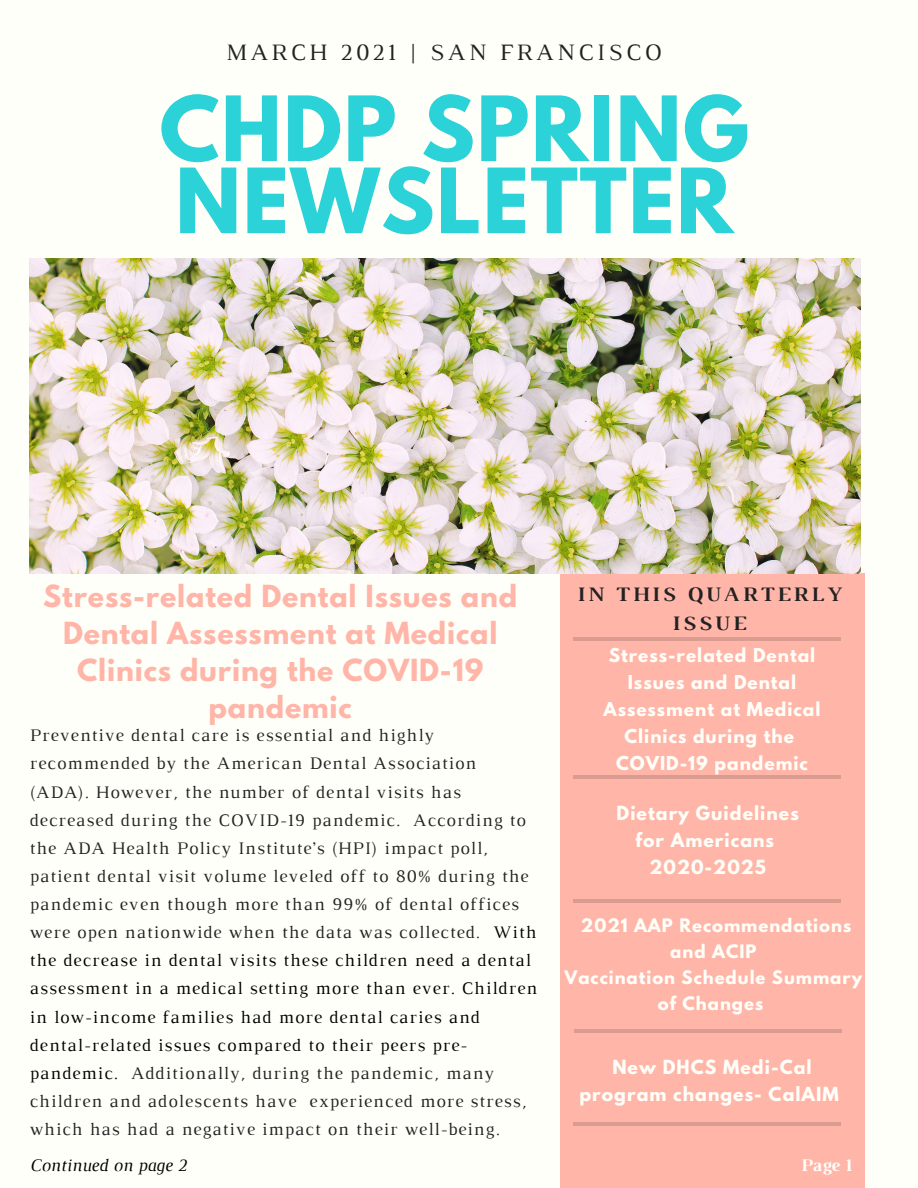
<style>
.page{position:relative;width:918px;height:1188px;background:#fffff9}
.page>*{position:absolute;margin:0;border:0;box-sizing:border-box;transform-origin:0 0}
.t1{font:700 79.5px/72.2px "League Spartan";letter-spacing:.02em;color:#2bd2d8}
.t2{font:700 27px/37.2px "League Spartan";letter-spacing:.03em;color:#ffb6a9;text-align:center}
.t3{font:24px "Luthier";letter-spacing:.14em;color:#222}
.t4{font:700 21px/29.2px "Luthier";letter-spacing:.14em;color:#222;text-align:center}
.t5{font:18px/28.2px "Luthier";letter-spacing:.06em;color:#222}
.t6{font:italic 18px "Luthier";color:#000}
.t7{font:700 18px "Luthier";color:#fffff9}
.t8{font:700 17.25px/27px "League Spartan";letter-spacing:.06em;color:#fffff9;text-align:center}
.t9{font:700 16.95px/27px "League Spartan";letter-spacing:.06em;color:#fffff9;text-align:center}
.t10{font:700 16.5px/25.8px "League Spartan";letter-spacing:.06em;color:#fffff9;text-align:center}
.s1{color:#000}
</style>
<div class="page">
<div style="left:561px;top:573px;width:304px;height:615px;background:#ffb6a9"></div>
<hr style="left:573px;top:899px;width:268px;height:3px;background:#000">
<hr style="left:574px;top:1029px;width:268px;height:3px;background:#000">
<hr style="left:573px;top:1123px;width:268px;height:3px;background:#000">
<hr style="left:573px;top:638px;width:268px;height:3px;background:#000">
<img style="left:30px;top:258px;width:830px;height:315px">
<hr style="left:573px;top:776px;width:268px;height:3px;background:#000">
<p class="t3" style="left:226px;top:43px;width:438px">MARCH 2021 | SAN FRANCISCO</p>
<p class="t1" style="left:160px;top:103px;width:591px">CHDP SPRING<br>NEWSLETTER</p>
<p class="t2" style="left:43px;top:581px;width:475px">Stress-related Dental Issues and<br>Dental Assessment at Medical<br>Clinics during the COVID-19 pandemic</p>
<p class="t5" style="left:30px;top:723px;width:509px">Preventive dental care is essential and highly recommended by the American Dental Association (ADA). However, the number of dental visits has decreased during the COVID-19 pandemic. According to the ADA Health Policy Institute’s (HPI) impact poll, patient dental visit volume leveled off to 80% during the pandemic even though more than 99% of dental offices were open nationwide when the data was collected. <span class="s1">With the decrease in dental visits these children need a dental assessment in a medical setting more than ever. Children in low-income families had more dental caries and dental-related issues compared to their peers pre&shy;pandemic.</span> Additionally, during the pandemic, many children and adolescents have experienced more stress, which has had a negative impact on their well-being.</p>
<p class="t4" style="left:577px;top:581px;width:265px">IN THIS QUARTERLY<br>ISSUE</p>
<p class="t9" style="left:603px;top:644px;width:219px">Stress-related Dental<br>Issues and Dental<br>Assessment at Medical<br>Clinics during the</p>
<p class="t9" style="left:616px;top:752px;width:193px">COVID-19 pandemic</p>
<p class="t8" style="left:617px;top:801px;width:184px">Dietary Guidelines</p>
<p class="t8" style="left:636px;top:828px;width:140px">for Americans</p>
<p class="t8" style="left:649px;top:855px;width:118px">2020-2025</p>
<p class="t10" style="left:581px;top:915px;width:272px">2021 AAP Recommendations and ACIP</p>
<p class="t10" style="left:564px;top:966px;width:299px">Vaccination Schedule Summary of Changes</p>
<p class="t8" style="left:579px;top:1056px;width:261px">New DHCS Medi-Cal program changes- CalAIM</p>
<p class="t6" style="left:30px;top:1159px;width:158px">Continued on page 2</p>
<p class="t7" style="left:801px;top:1159px;width:52px">Page 1</p>
</div>
